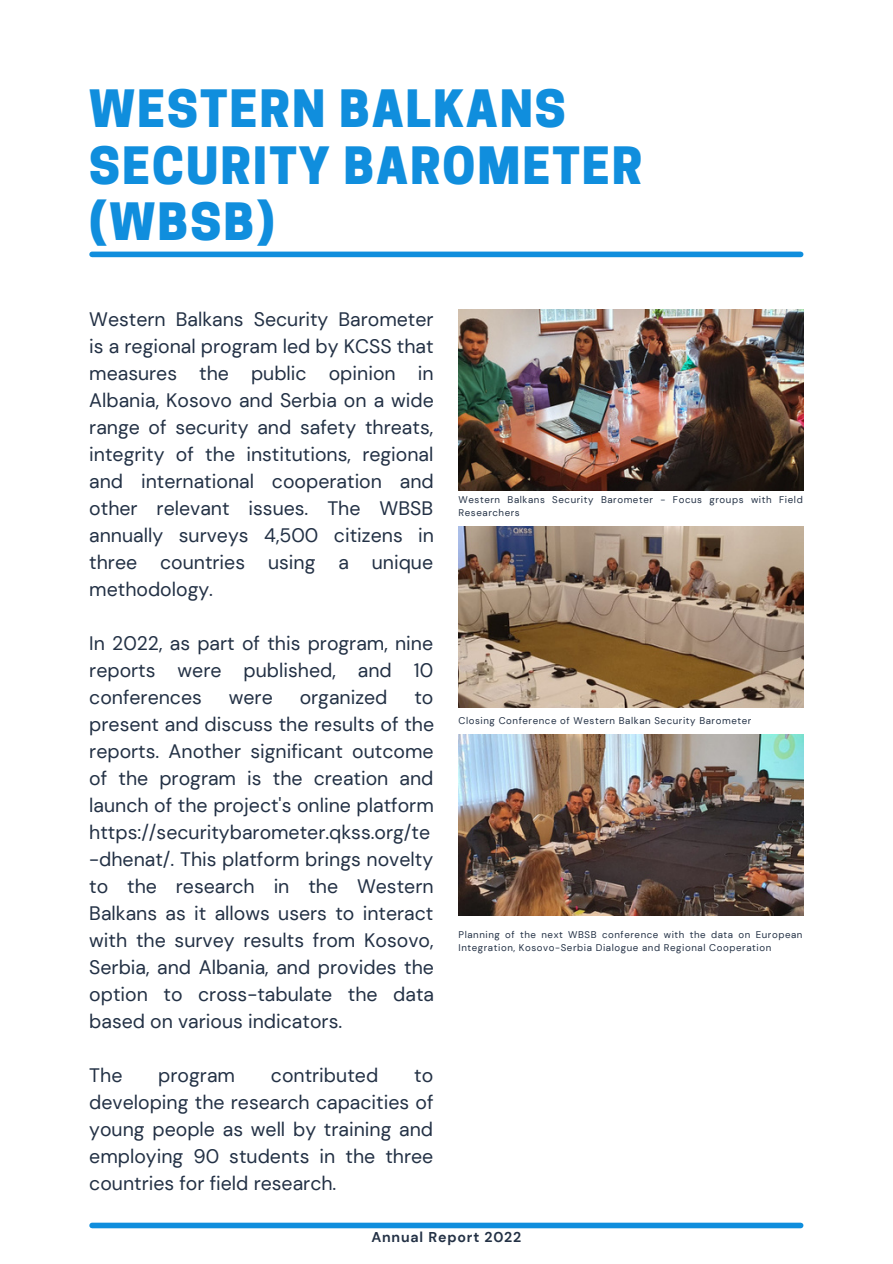
<style>
.page{position:relative;width:893px;height:1264px;background:#fff}
.page>*{position:absolute;margin:0;border:0;box-sizing:border-box;transform-origin:0 0}
.t1{font:800 48.3px/56.2px "Cooper Hewitt";letter-spacing:.04em;color:#108edd}
.t2{font:19.5px/27px "DM Sans";color:#233145;text-align:justify}
.t3{font:700 14.25px "DM Sans";letter-spacing:.06em;color:#233145}
.t4{font:9.75px/12.9px "DM Sans";letter-spacing:.06em;color:#233145}
</style>
<div class="page">
<div style="left:92px;top:251px;width:708px;height:6px;background:#108edd"></div>
<div style="left:92px;top:1222px;width:708px;height:6px;background:#108edd"></div>
<img style="left:458px;top:309px;width:345px;height:181px">
<img style="left:458px;top:526px;width:345px;height:181px">
<img style="left:458px;top:734px;width:345px;height:181px">
<p class="t1" style="left:89px;top:87px;width:554px">WESTERN BALKANS<br>SECURITY BAROMETER (WBSB)</p>
<p class="t2" style="left:89px;top:306px;width:346px">Western Balkans Security Barometer is a regional program led by KCSS that measures the public opinion in Albania, Kosovo and Serbia on a wide range of security and safety threats, integrity of the institutions, regional and international cooperation and other relevant issues. The WBSB annually surveys 4,500 citizens in three countries using a unique methodology.</p>
<p class="t2" style="left:89px;top:629px;width:345px">In 2022, as part of this program, nine reports were published, and 10 conferences</p>
<p class="t2" style="left:229px;top:683px;width:45px">were</p>
<p class="t2" style="left:299px;top:683px;width:89px">organized</p>
<p class="t2" style="left:89px;top:683px;width:346px;text-align:left;text-indent:325px">to present and discuss the results of the reports. Another significant outcome of the program is the creation and launch of the project's online platform https://securitybarometer.qkss.org/te -dhenat/. This platform brings novelty to the research in the Western Balkans as it allows users to interact with the survey results from Kosovo, Serbia, and Albania, and provides the option to cross-tabulate the data based on various indicators.</p>
<p class="t2" style="left:89px;top:1061px;width:35px">The</p>
<p class="t2" style="left:158px;top:1061px;width:78px">program</p>
<p class="t2" style="left:271px;top:1061px;width:109px">contributed</p>
<p class="t2" style="left:89px;top:1061px;width:346px;text-indent:325px">to developing the research capacities of young people as well by training and employing 90 students in the three countries for field research.</p>
<p class="t4" style="left:458px;top:493px;width:345px">Western Balkans Security Barometer - Focus groups with Field<br>Researchers</p>
<p class="t4" style="left:458px;top:714px;width:294px">Closing Conference of Western Balkan Security Barometer</p>
<p class="t4" style="left:458px;top:928px;width:345px">Planning of the next WBSB conference with the data on European<br>Integration, Kosovo-Serbia Dialogue and Regional Cooperation</p>
<p class="t3" style="left:371px;top:1227px;width:151px">Annual Report 2022</p>
</div>
